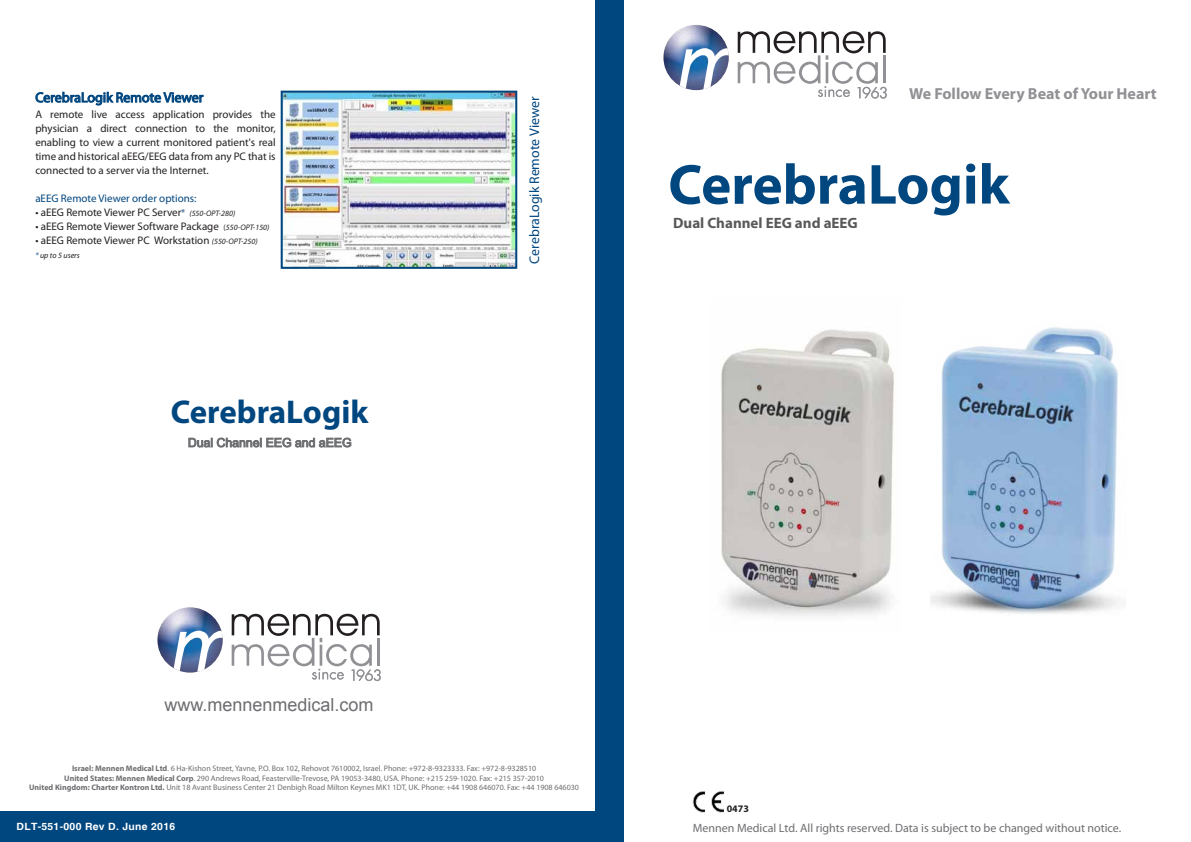
<style>
.page{position:relative;width:1191px;height:842px;background:#fff}
.page>*{position:absolute;margin:0;border:0;box-sizing:border-box;transform-origin:0 0}
.t1{font:700 57px "Myriad Pro";color:#00467f}
.t2{font:700 33px "Myriad Pro";color:#00467f}
.t3{font:18px "Arial";color:#6d6e71}
.t4{font:700 16px "Myriad Pro";color:#919195}
.t5{font:700 15px "Myriad Pro";color:#58595b}
.t6{font:14px "Myriad Pro";color:#00467f}
.t7{font:12px "Myriad Pro";color:#6d6e71}
.t8{font:11px/14px "Myriad Pro";color:#231f20;text-align:justify}
.t9{font:11px "Myriad Pro";color:#00467f}
.t10{font:700 10px "Helvetica";letter-spacing:.03em;color:#fff;scale:1.04 1}
.t11{font:700 10px "Myriad Pro";color:#231f20}
.t12{font:8px/9.6px "Myriad Pro";color:#6d6e71;text-align:center}
.t13{font:italic 8px "Myriad Pro";color:#231f20}
.s1{font-size:10px;color:#10497e}
.s2{font-style:italic;font-size:8px}
.s3{font-size:8px}
.s4{color:#10497e}
.s5{font-weight:700}
</style>
<div class="page">
<div style="left:595px;top:0;width:28px;height:842px;background:#00467f"></div>
<div style="left:0;top:812px;width:598px;height:30px;background:#00467f"></div>
<img style="left:663px;top:25px;width:66px;height:65px;border-radius:33px">
<svg style="left:679px;top:48px;width:49px;height:41px"></svg>
<svg style="left:737px;top:31px;width:149px;height:68px"></svg>
<img style="left:157px;top:607px;width:66px;height:66px;border-radius:33px">
<svg style="left:174px;top:630px;width:49px;height:42px"></svg>
<svg style="left:232px;top:614px;width:149px;height:67px"></svg>
<img style="left:692px;top:791px;width:31px;height:22px">
<img style="left:721px;top:329px;width:173px;height:287px">
<img style="left:930px;top:327px;width:190px;height:287px">
<svg style="left:188px;top:437px;width:163px;height:11px"></svg>
<svg style="left:35px;top:91px;width:169px;height:15px"></svg>
<img style="left:284px;top:94px;width:230px;height:172px">
<div style="left:281px;top:91px;width:236px;height:178px;border:2px solid #00467f"></div>
<h3 class="t6" style="left:35px;top:89px;width:169px">CerebraLogik Remote Viewer</h3>
<h3 class="t8" style="left:35px;top:107px;width:242px">A remote live access application provides the physician a direct connection to the monitor, enabling to view a current monitored patient's real time and historical aEEG/EEG data from any PC that is connected to a server via the Internet.</h3>
<h3 class="t9" style="left:35px;top:191px;width:163px">aEEG Remote Viewer order options:</h3>
<h3 class="t8" style="left:35px;top:205px;width:201px">• aEEG Remote Viewer PC Server<span class="s1">*</span> <span class="s2">(550-OPT-280)</span></h3>
<h3 class="t8" style="left:35px;top:219px;width:236px">• aEEG Remote Viewer Software Package <span class="s3">(</span><span class="s2">550-OPT-150)</span></h3>
<h3 class="t8" style="left:35px;top:233px;width:224px">• aEEG Remote Viewer PC Workstation <span class="s2">(550-OPT-250)</span></h3>
<p class="t13" style="left:35px;top:250px;width:46px"><span class="s4">*</span> up to 5 users</p>
<h2 class="t2" style="left:171px;top:390px;width:199px">CerebraLogik</h2>
<h3 class="t6" style="left:526px;top:264px;width:169px;rotate:-90deg">CerebraLogik Remote Viewer</h3>
<h3 class="t4" style="left:909px;top:83px;width:249px">We Follow Every Beat of Your Heart</h3>
<h1 class="t1" style="left:668px;top:147px;width:342px">CerebraLogik</h1>
<h3 class="t5" style="left:673px;top:213px;width:186px">Dual Channel EEG and aEEG</h3>
<h3 class="t3" style="left:164px;top:693px;width:211px">www.mennenmedical.com</h3>
<p class="t12" style="left:29px;top:763px;width:551px"><span class="s5">Israel: Mennen Medical Ltd</span>. 6 Ha-Kishon Street, Yavne, P.O. Box 102, Rehovot 7610002, Israel. Phone: +972-8-9323333. Fax: +972-8-9328510<br><span class="s5">United States: Mennen Medical Corp</span>. 290 Andrews Road, Feasterville-Trevose, PA 19053-3480, USA. Phone: +215 259-1020. Fax: +215 357-2010<br><span class="s5">United Kingdom: Charter Kontron Ltd.</span> Unit 18 Avant Business Center 21 Denbigh Road Milton Keynes MK1 1DT, UK. Phone: +44 1908 646070. Fax: +44 1908 646030</p>
<p class="t10" style="left:17px;top:821px;width:154px">DLT-551-000 Rev D. June 2016</p>
<p class="t11" style="left:726px;top:802px;width:24px">0473</p>
<h3 class="t7" style="left:693px;top:820px;width:430px">Mennen Medical Ltd. All rights reserved. Data is subject to be changed without notice.</h3>
</div>
